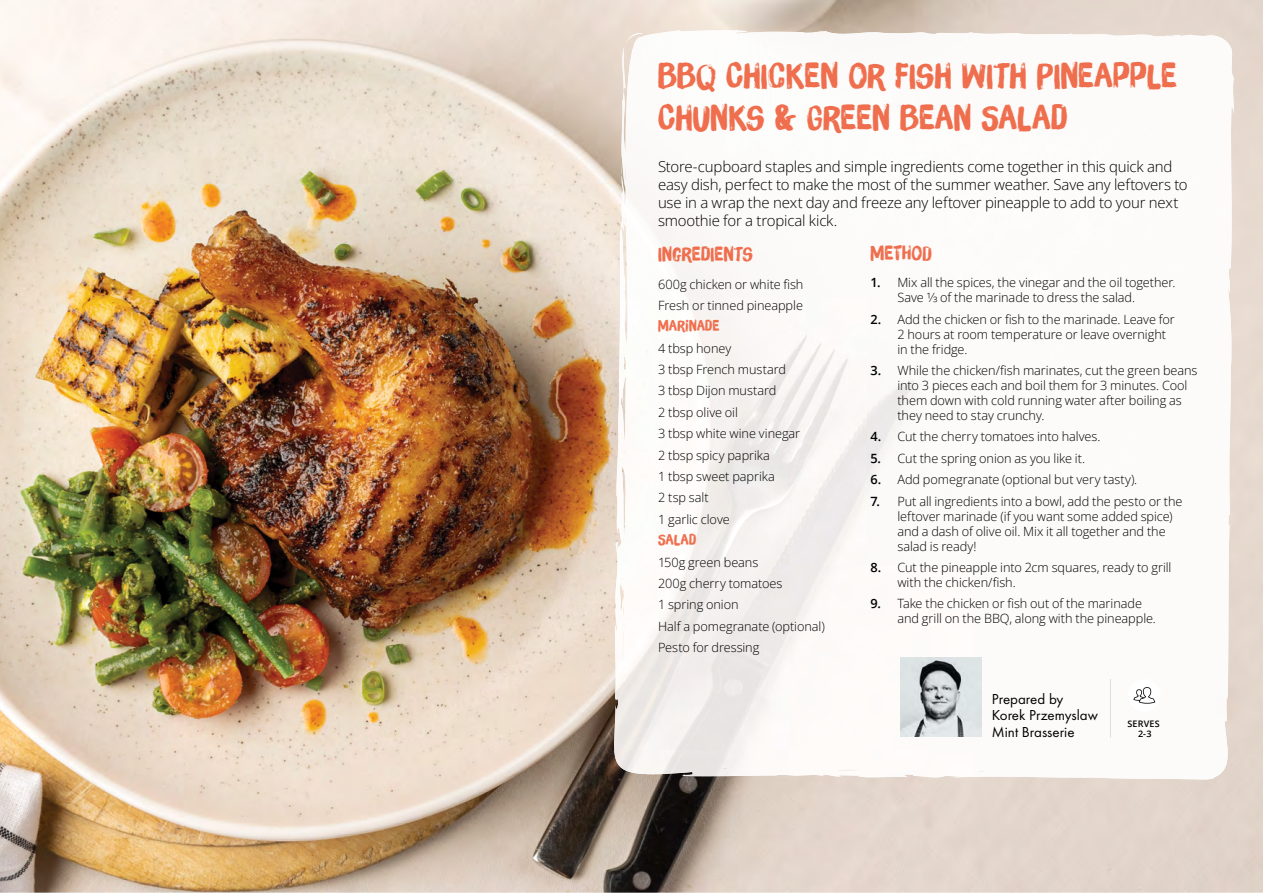
<style>
.page{position:relative;width:1263px;height:893px;background:#fff}
.page>*{position:absolute;margin:0;border:0;box-sizing:border-box;transform-origin:0 0}
.t1{font:34.5px/41.4px "Brush Up";letter-spacing:.01em;color:#ef6e4d}
.t2{font:19.5px "Brush Up";letter-spacing:.015em;color:#ef6e4d}
.t3{font:15px/18px "Open Sans";letter-spacing:-.015em;color:#000}
.t4{font:15px/16.5px "Futura T";color:#000}
.t5{font:15px "Brush Up";letter-spacing:.02em;color:#ef6e4d}
.t6{font:12.75px/21.5px "Open Sans";letter-spacing:-.005em;color:#000}
.t7{font:600 9px/10.5px "Open Sans";letter-spacing:.02em;color:#000;text-align:center}
.s1{font-weight:600}
</style>
<div class="page">
<img style="left:0;top:0;width:1263px;height:893px">
<img style="left:620px;top:30px;width:248px;height:267px">
<img style="left:868px;top:32px;width:263px;height:265px">
<img style="left:1131px;top:35px;width:105px;height:744px">
<img style="left:614px;top:297px;width:517px;height:268px">
<img style="left:605px;top:565px;width:368px;height:212px">
<img style="left:973px;top:565px;width:158px;height:214px">
<hr style="left:1110px;top:679px;width:1px;height:59px;background:#dcddde">
<div style="left:1128px;top:679px;width:32px;height:32px;background:#fff;border-radius:50%"></div>
<div style="left:1128px;top:679px;width:33px;height:33px;border:1px solid #fff;border-radius:50%"></div>
<svg style="left:1133px;top:687px;width:22px;height:17px"></svg>
<img style="left:900px;top:658px;width:82px;height:79px">
<h1 class="t1" style="left:658px;top:55px;width:520px">BBQ CHICKEN OR FISH WITH PINEAPPLE<br>CHUNKS &amp; GREEN BEAN SALAD</h1>
<p class="t3" style="left:658px;top:157px;width:531px">Store-cupboard staples and simple ingredients come together in this quick and easy dish, perfect to make the most of the summer weather. Save any leftovers to use in a wrap the next day and freeze any leftover pineapple to add to your next smoothie for a tropical kick.</p>
<h2 class="t2" style="left:658px;top:242px;width:96px">INGREDIENTS</h2>
<p class="t6" style="left:658px;top:273px;width:147px">600g chicken or white fish<br>Fresh or tinned pineapple</p>
<p class="t5" style="left:658px;top:317px;width:63px">MARINADE</p>
<p class="t6" style="left:658px;top:337px;width:144px">4 tbsp honey<br>3 tbsp French mustard<br>3 tbsp Dijon mustard<br>2 tbsp olive oil<br>3 tbsp white wine vinegar<br>2 tbsp spicy paprika<br>1 tbsp sweet paprika<br>2 tsp salt<br>1 garlic clove</p>
<p class="t5" style="left:658px;top:531px;width:40px">SALAD</p>
<p class="t6" style="left:658px;top:551px;width:168px">150g green beans<br>200g cherry tomatoes<br>1 spring onion<br>Half a pomegranate (optional)<br>Pesto for dressing</p>
<h2 class="t2" style="left:870px;top:241px;width:63px">METHOD</h2>
<p class="t6" style="left:897px;top:275px;width:279px;line-height:15px;text-indent:-27px"><span class="s1">1.</span> Mix all the spices, the vinegar and the oil together.<br>Save 1⁄3 of the marinade to dress the salad.</p>
<p class="t6" style="left:897px;top:311px;width:279px;line-height:15px;text-indent:-27px"><span class="s1">2.</span> Add the chicken or fish to the marinade. Leave for<br>2 hours at room temperature or leave overnight in the fridge.</p>
<p class="t6" style="left:897px;top:363px;width:302px;line-height:15px;text-indent:-27px"><span class="s1">3.</span> While the chicken/fish marinates, cut the green beans into 3 pieces each and boil them for 3 minutes. Cool them down with cold running water after boiling as they need to stay crunchy.</p>
<p class="t6" style="left:870px;top:426px;width:232px"><span class="s1">4.</span> Cut the cherry tomatoes into halves.</p>
<p class="t6" style="left:870px;top:447px;width:216px"><span class="s1">5.</span> Cut the spring onion as you like it.</p>
<p class="t6" style="left:870px;top:469px;width:268px"><span class="s1">6.</span> Add pomegranate (optional but very tasty).</p>
<p class="t6" style="left:897px;top:493px;width:287px;line-height:15px;text-indent:-27px"><span class="s1">7.</span> Put all ingredients into a bowl, add the pesto or the leftover marinade (if you want some added spice) and a dash of olive oil. Mix it all together and the salad is ready!</p>
<p class="t6" style="left:897px;top:560px;width:276px;line-height:15px;text-indent:-27px"><span class="s1">8.</span> Cut the pineapple into 2cm squares, ready to grill with the chicken/fish.</p>
<p class="t6" style="left:897px;top:596px;width:260px;line-height:15px;text-indent:-27px"><span class="s1">9.</span> Take the chicken or fish out of the marinade and grill on the BBQ, along with the pineapple.</p>
<p class="t4" style="left:992px;top:690px;width:107px">Prepared by<br>Korek Przemyslaw<br>Mint Brasserie</p>
<p class="t7" style="left:1127px;top:718px;width:34px">SERVES<br>2-3</p>
</div>
